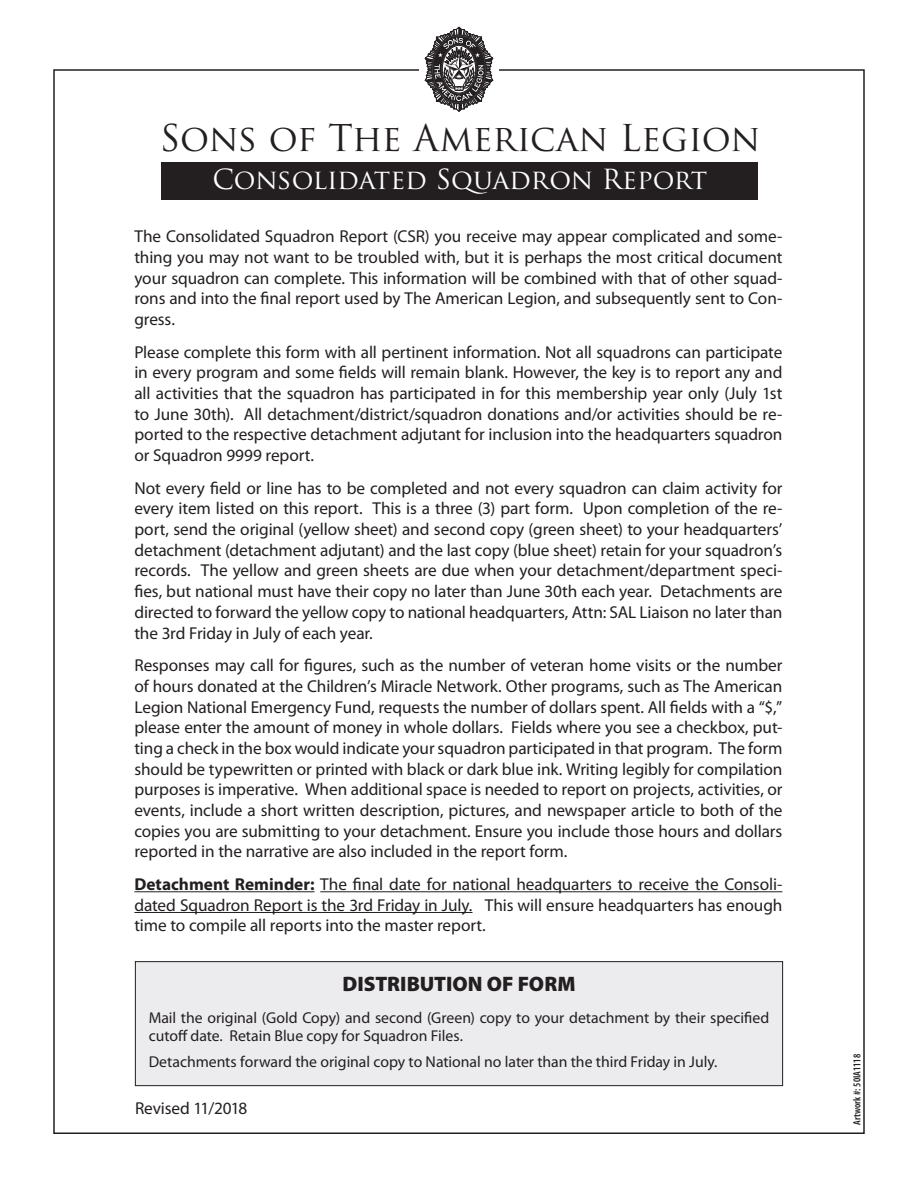
<style>
.page{position:relative;width:918px;height:1188px;background:#fff}
.page>*{position:absolute;margin:0;border:0;box-sizing:border-box;transform-origin:0 0}
.t1{font:36px "Trajan Pro";color:#231f20}
.t2{font:27px "Trajan Pro";letter-spacing:-.005em;color:#fff}
.CSR_TEXT{font:900 21px "Myriad Pro";color:#231f20}
.CSR_TEXT-2{font:17.25px/20.7px "Myriad Pro";letter-spacing:-.01em;color:#231f20;text-align:justify}
.CSR_TEXT-3{font:15.75px/18.9px "Myriad Pro";letter-spacing:-.005em;color:#231f20}
.t3{font:600 condensed 10.5px "Myriad Pro";color:#231f20}
.s1{font-weight:700}
</style>
<div class="page">
<hr style="left:134px;top:891px;width:181px;height:1px;background:#231f20">
<hr style="left:320px;top:891px;width:462px;height:1px;background:#231f20">
<hr style="left:134px;top:912px;width:338px;height:1px;background:#231f20">
<div style="left:161px;top:162px;width:597px;height:38px;background:#231f20"></div>
<svg style="left:425px;top:27px;width:68px;height:85px"></svg>
<div style="left:135px;top:962px;width:648px;height:124px;background:#ececee"></div>
<div style="left:135px;top:961px;width:648px;height:125px;border:1px solid #231f20"></div>
<p class="t1" style="left:160px;top:115px;width:602px">Sons of The American Legion</p>
<p class="t2" style="left:213px;top:162px;width:496px">Consolidated Squadron Report</p>
<p class="CSR_TEXT-2" style="left:134px;top:226px;width:650px">The Consolidated Squadron Report (CSR) you receive may appear complicated and some&shy;thing you may not want to be troubled with, but it is perhaps the most critical document your squadron can complete. This information will be combined with that of other squad&shy;rons and into the final report used by The American Legion, and subsequently sent to Con&shy;gress.</p>
<p class="CSR_TEXT-2" style="left:134px;top:342px;width:650px">Please complete this form with all pertinent information. Not all squadrons can participate in every program and some fields will remain blank. However, the key is to report any and all activities that the squadron has participated in for this membership year only (July 1st to June 30th). All detachment/district/squadron donations and/or activities should be re&shy;ported to the respective detachment adjutant for inclusion into the headquarters squadron or Squadron 9999 report.</p>
<p class="CSR_TEXT-2" style="left:134px;top:478px;width:650px">Not every field or line has to be completed and not every squadron can claim activity for every item listed on this report. This is a three (3) part form. Upon completion of the re&shy;port, send the original (yellow sheet) and second copy (green sheet) to your headquarters’ detachment (detachment adjutant) and the last copy (blue sheet) retain for your squadron’s records. The yellow and green sheets are due when your detachment/department speci&shy;fies, but national must have their copy no later than June 30th each year. Detachments are directed to forward the yellow copy to national headquarters, Attn: SAL Liaison no later than the 3rd Friday in July of each year.</p>
<p class="CSR_TEXT-2" style="left:134px;top:655px;width:650px">Responses may call for figures, such as the number of veteran home visits or the number of hours donated at the Children’s Miracle Network. Other programs, such as The American Legion National Emergency Fund, requests the number of dollars spent. All fields with a “$,” please enter the amount of money in whole dollars. Fields where you see a checkbox, put&shy;ting a check in the box would indicate your squadron participated in that program. The form should be typewritten or printed with black or dark blue ink. Writing legibly for compilation purposes is imperative. When additional space is needed to report on projects, activities, or events, include a short written description, pictures, and newspaper article to both of the copies you are submitting to your detachment. Ensure you include those hours and dollars reported in the narrative are also included in the report form.</p>
<p class="CSR_TEXT-2" style="left:134px;top:874px;width:650px"><span class="s1">Detachment Reminder:</span> The final date for national headquarters to receive the Consoli&shy;dated Squadron Report is the 3rd Friday in July. This will ensure headquarters has enough time to compile all reports into the master report.</p>
<p class="CSR_TEXT" style="left:342px;top:972px;width:235px">DISTRIBUTION OF FORM</p>
<p class="CSR_TEXT-3" style="left:149px;top:1008px;width:622px">Mail the original (Gold Copy) and second (Green) copy to your detachment by their specified cutoff date. Retain Blue copy for Squadron Files.</p>
<p class="CSR_TEXT-3" style="left:149px;top:1053px;width:570px">Detachments forward the original copy to National no later than the third Friday in July.</p>
<p class="CSR_TEXT-2" style="left:135px;top:1098px;width:114px">Revised 11/2018</p>
<p class="t3" style="left:851px;top:1125px;width:72px;rotate:-90deg">Artwork #: 50IA1118</p>
</div>
